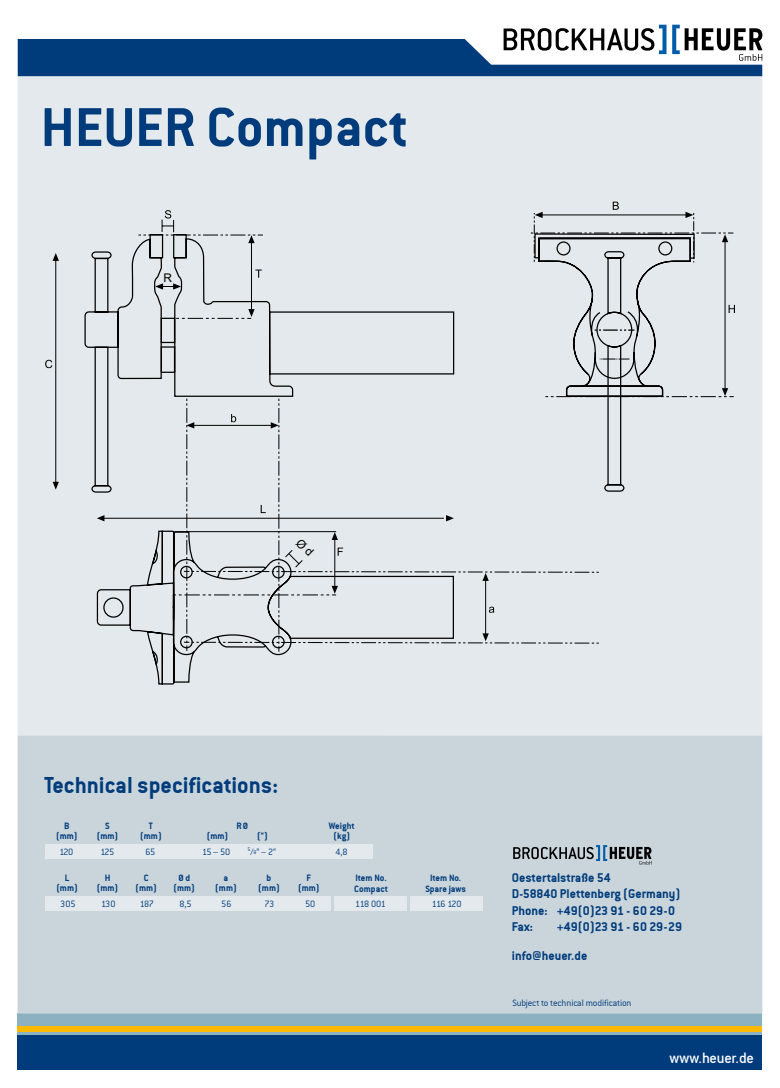
<style>
.page{position:relative;width:780px;height:1088px;background:#fff}
.page>*{position:absolute;margin:0;border:0;box-sizing:border-box;transform-origin:0 0}
.t1{font:60px "Conduit ITCTT Bold";color:#003c7c}
.t2{font:25px "Conduit ITCTT Bold";color:#003c7c}
.t3{font:16.25px "Conduit Md ITCTT Medium";letter-spacing:-.015em;color:#fff}
.t4{font:13.75px/16.5px "Conduit ITCTT Bold";color:#003c7c}
.t5{font:11.88px "Arial";color:#000}
.t6{font:10px/10px "Conduit ITCTT Bold";color:#003c7c;text-align:center}
.t7{font:10px "Conduit ITCTT Light";letter-spacing:-.02em;color:#003c7c}
.s1{font-size:5.75px}
</style>
<div class="page">
<div style="left:18px;top:75px;width:744px;height:957px;background:#e3e9ec"></div>
<div style="left:18px;top:1013px;width:744px;height:24px;background:#8cb2c2"></div>
<div style="left:18px;top:1026px;width:744px;height:5px;background:#fbba00"></div>
<div style="left:18px;top:1035px;width:744px;height:35px;background:#003c7c"></div>
<svg style="left:18px;top:25px;width:744px;height:51px"></svg>
<div style="left:18px;top:736px;width:744px;height:277px;background:#cad5db"></div>
<svg style="left:84px;top:243px;width:611px;height:442px"></svg>
<svg style="left:594px;top:329px;width:40px;height:2px"></svg>
<svg style="left:599px;top:359px;width:30px;height:1px"></svg>
<div style="left:103px;top:597px;width:21px;height:21px;border:1px solid #000;border-radius:50%"></div>
<hr style="left:56px;top:260px;width:1px;height:222px;background:#000">
<svg style="left:53px;top:253px;width:6px;height:8px"></svg>
<svg style="left:53px;top:482px;width:6px;height:8px"></svg>
<svg style="left:728px;top:305px;width:7px;height:8px"></svg>
<hr style="left:104px;top:518px;width:340px;height:1px;background:#000">
<svg style="left:97px;top:515px;width:7px;height:6px"></svg>
<svg style="left:45px;top:360px;width:7px;height:8px"></svg>
<hr style="left:251px;top:243px;width:1px;height:66px;background:#000">
<svg style="left:138px;top:210px;width:125px;height:33px"></svg>
<svg style="left:155px;top:283px;width:26px;height:7px"></svg>
<svg style="left:255px;top:270px;width:7px;height:8px"></svg>
<hr style="left:724px;top:242px;width:1px;height:147px;background:#000">
<svg style="left:176px;top:309px;width:78px;height:10px"></svg>
<svg style="left:530px;top:202px;width:203px;height:60px"></svg>
<div style="left:45px;top:844px;width:327px;height:15px;background:#e3e9ec"></div>
<div style="left:334px;top:896px;width:73px;height:15px;background:#e3e9ec"></div>
<div style="left:410px;top:896px;width:73px;height:15px;background:#e3e9ec"></div>
<div style="left:45px;top:896px;width:286px;height:15px;background:#e3e9ec"></div>
<svg style="left:513px;top:845px;width:138px;height:20px;background:#8f9aa1"></svg>
<svg style="left:173px;top:388px;width:560px;height:264px"></svg>
<h1 class="t1" style="left:41px;top:92px;width:369px">HEUER Compact</h1>
<p class="t5" style="left:163px;top:270px;width:10px">R</p>
<h2 class="t2" style="left:44px;top:771px;width:235px">Technical specifications:</h2>
<p class="t6" style="left:56px;top:820px;width:23px">B (mm)</p>
<p class="t7" style="left:59px;top:846px;width:16px">120</p>
<p class="t6" style="left:97px;top:820px;width:23px">S (mm)</p>
<p class="t6" style="left:140px;top:821px;width:23px">T (mm)</p>
<p class="t6" style="left:329px;top:821px;width:27px">Weight</p>
<p class="t6" style="left:236px;top:821px;width:13px">R Ø</p>
<p class="t6" style="left:207px;top:830px;width:23px">(mm)</p>
<p class="t6" style="left:257px;top:830px;width:12px">(")</p>
<p class="t6" style="left:333px;top:831px;width:18px">(kg)</p>
<p class="t7" style="left:100px;top:846px;width:15px">125</p>
<p class="t7" style="left:145px;top:846px;width:11px">65</p>
<p class="t7" style="left:202px;top:846px;width:30px">15 – 50</p>
<p class="t7" style="left:247px;top:846px;width:30px"><sup>5</sup>/<span class="s1">8</span>“ – 2“</p>
<p class="t7" style="left:335px;top:846px;width:14px">4,8</p>
<p class="t6" style="left:56px;top:872px;width:23px">L (mm)</p>
<p class="t6" style="left:97px;top:872px;width:23px">H (mm)</p>
<p class="t6" style="left:135px;top:872px;width:23px">C (mm)</p>
<p class="t6" style="left:173px;top:872px;width:23px">Ø d (mm)</p>
<p class="t6" style="left:215px;top:872px;width:23px">a (mm)</p>
<p class="t6" style="left:258px;top:872px;width:23px">b (mm)</p>
<p class="t6" style="left:298px;top:872px;width:23px">F (mm)</p>
<p class="t6" style="left:425px;top:872px;width:42px;line-height:11.2px">Item No.<br>Spare jaws</p>
<p class="t6" style="left:354px;top:872px;width:35px;line-height:11.2px;text-align:left">Item No.<br>Compact</p>
<p class="t7" style="left:60px;top:898px;width:17px">305</p>
<p class="t7" style="left:101px;top:898px;width:16px">130</p>
<p class="t7" style="left:140px;top:898px;width:16px">187</p>
<p class="t7" style="left:180px;top:898px;width:14px">8,5</p>
<p class="t7" style="left:221px;top:898px;width:12px">56</p>
<p class="t7" style="left:264px;top:898px;width:11px">73</p>
<p class="t7" style="left:305px;top:898px;width:12px">50</p>
<p class="t7" style="left:355px;top:898px;width:32px">118 001</p>
<p class="t7" style="left:432px;top:898px;width:31px">116 120</p>
<p class="t4" style="left:512px;top:869px;width:170px">Oestertalstraße 54<br>D-58840 Plettenberg (Germany)<br>Phone: +49(0)23 91 - 60 29-0<br>Fax:</p>
<p class="t4" style="left:512px;top:912px;width:171px;line-height:29px;text-indent:45px">+49(0)23 91 - 60 29-29 info@heuer.de</p>
<p class="t7" style="left:512px;top:998px;width:120px">Subject to technical modification</p>
<p class="t3" style="left:669px;top:1048px;width:86px">www.heuer.de</p>
</div>
